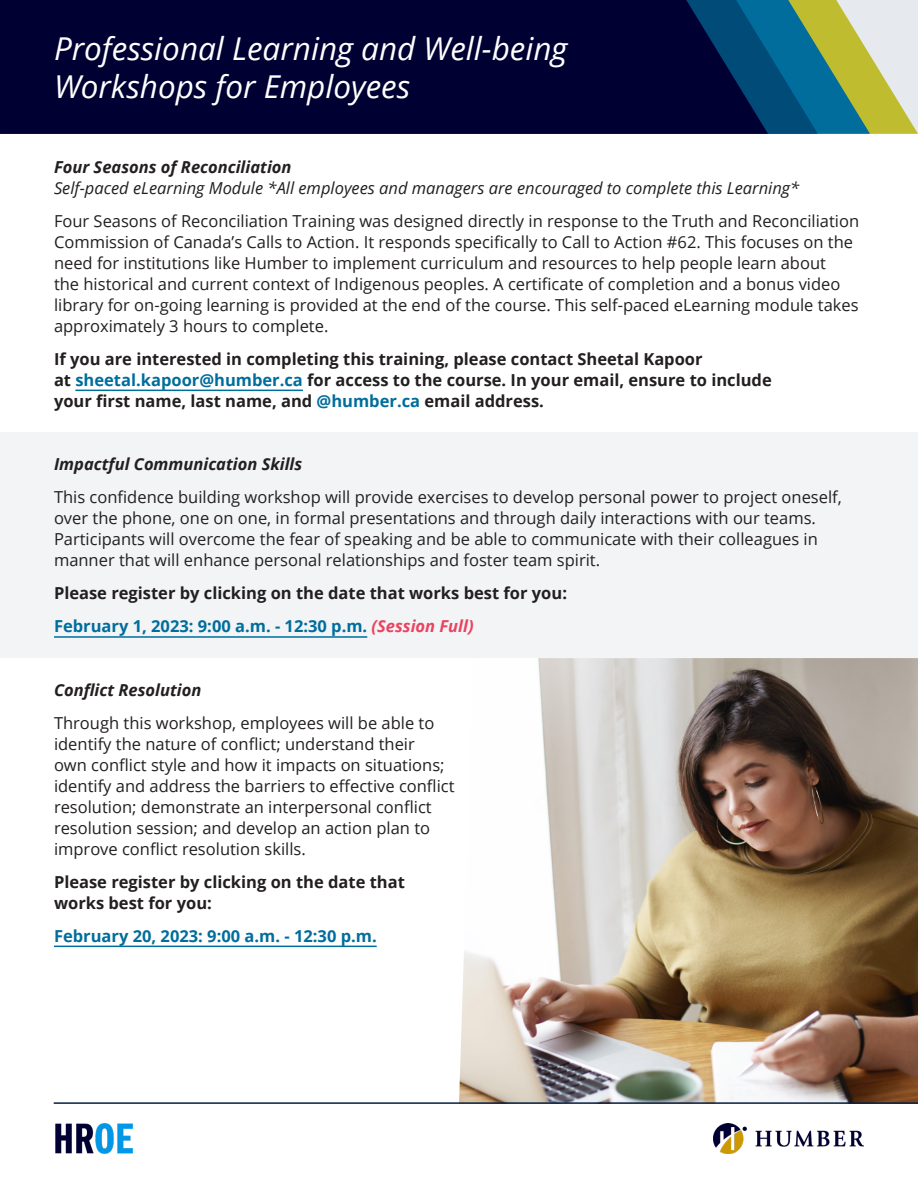
<style>
.page{position:relative;width:918px;height:1188px;background:#fff}
.page>*{position:absolute;margin:0;border:0;box-sizing:border-box;transform-origin:0 0}
.t1{font:italic 31.5px/37.8px "Open Sans";color:#fff}
.t2{font:16.5px/21px "Open Sans";color:#231f20}
.t3{font:700 16.5px/21px "Open Sans";color:#231f20}
.t4{font:italic 16.5px/21px "Open Sans";color:#231f20}
.t5{font:italic 700 16.5px "Open Sans";color:#231f20}
.t6{font:700 16.5px "Open Sans";color:#006d9c}
.s1{font-weight:700}
.s2{color:#006d9c}
.s3{font-style:italic;color:#ea4360}
</style>
<div class="page">
<img style="left:459px;top:658px;width:459px;height:444px">
<div style="left:0;top:432px;width:918px;height:226px;background:#f2f4f6"></div>
<svg style="left:870px;top:0;width:48px;height:134px;background:#dadcb6"></svg>
<svg style="left:818px;top:0;width:52px;height:134px;background:#88a96b"></svg>
<svg style="left:768px;top:0;width:50px;height:134px;background:#146b85"></svg>
<div style="left:0;top:0;width:768px;height:134px;background:#003"></div>
<hr style="left:75px;top:390px;width:228px;height:1px;background:#006d9c">
<hr style="left:54px;top:636px;width:313px;height:2px;background:#006d9c">
<hr style="left:54px;top:946px;width:323px;height:1px;background:#006d9c">
<hr style="left:54px;top:1102px;width:864px;height:2px;background:#051e41">
<img style="left:55px;top:1124px;width:77px;height:29px">
<img style="left:714px;top:1123px;width:150px;height:30px">
<h2 class="t1" style="left:54px;top:29px;width:515px">Professional Learning and Well-being<br>Workshops for Employees</h2>
<h3 class="t4" style="left:54px;top:156px;width:747px"><span class="s1">Four Seasons of Reconciliation<br></span>Self-paced eLearning Module *All employees and managers are encouraged to complete this Learning*</h3>
<p class="t2" style="left:54px;top:210px;width:807px">Four Seasons of Reconciliation Training was designed directly in response to the Truth and Reconciliation Commission of Canada’s Calls to Action. It responds specifically to Call to Action #62. This focuses on the need for institutions like Humber to implement curriculum and resources to help people learn about<br>the historical and current context of Indigenous peoples. A certificate of completion and a bonus video library for on-going learning is provided at the end of the course. This self-paced eLearning module takes approximately 3 hours to complete.</p>
<p class="t3" style="left:54px;top:348px;width:719px">If you are interested in completing this training, please contact Sheetal Kapoor<br>at <span class="s2">sheetal.kapoor@humber.ca</span> for access to the course. In your email, ensure to include your first name, last name, and <span class="s2">@humber.ca</span> email address.</p>
<h3 class="t5" style="left:54px;top:453px;width:250px">Impactful Communication Skills</h3>
<p class="t2" style="left:54px;top:487px;width:789px">This confidence building workshop will provide exercises to develop personal power to project oneself, over the phone, one on one, in formal presentations and through daily interactions with our teams.<br>Participants will overcome the fear of speaking and be able to communicate with their colleagues in manner that will enhance personal relationships and foster team spirit.</p>
<p class="t3" style="left:54px;top:577px;width:515px;line-height:33px">Please register by clicking on the date that works best for you:<br><span class="s2">February 1, 2023: 9:00 a.m. - 12:30 p.m.</span> <span class="s3">(Session Full)</span></p>
<h3 class="t5" style="left:54px;top:678px;width:149px">Conflict Resolution</h3>
<p class="t2" style="left:54px;top:712px;width:402px">Through this workshop, employees will be able to identify the nature of conflict; understand their<br>own conflict style and how it impacts on situations; identify and address the barriers to effective conflict resolution; demonstrate an interpersonal conflict resolution session; and develop an action plan to improve conflict resolution skills.</p>
<p class="t3" style="left:54px;top:871px;width:352px">Please register by clicking on the date that works best for you:</p>
<p class="t6" style="left:54px;top:924px;width:324px">February 20, 2023: 9:00 a.m. - 12:30 p.m.</p>
</div>
